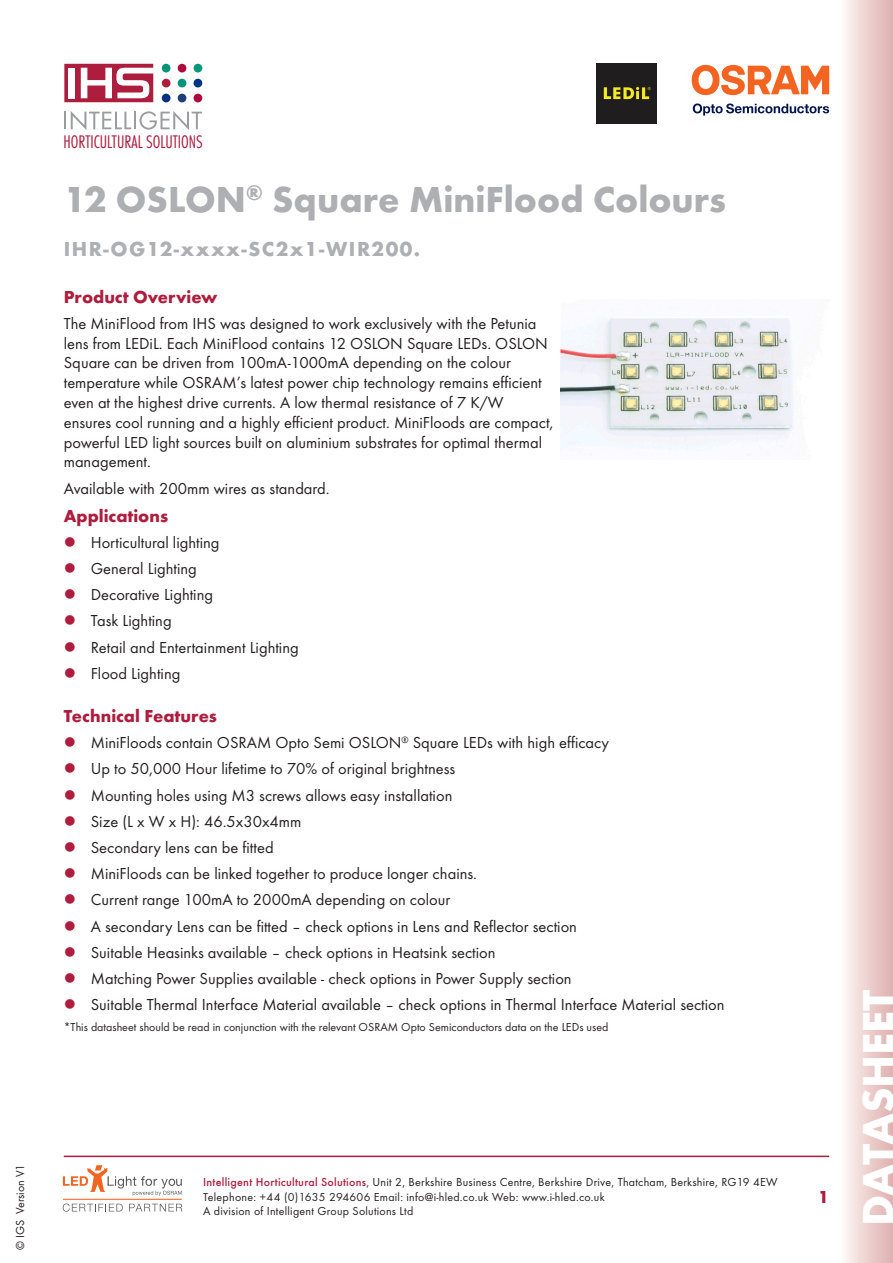
<style>
.page{position:relative;width:893px;height:1263px;background:#fff}
.page>*{position:absolute;margin:0;border:0;box-sizing:border-box;transform-origin:0 0}
.t1{font:700 45px "Futura T";color:#fff}
.t2{font:700 37.5px "Futura T";color:#aeafb3}
.t3{font:700 21px "Futura T";letter-spacing:.07em;color:#aeafb3}
.t4{font:300 condensed 18.9px "Futura T";color:#ad1d3e}
.Bodytext{font:700 18px "Futura T";color:#ae1d3e}
.Bodytext-2{font:16.5px/19.8px "Futura T";color:#231f20}
.footnotes{font:12px/14.4px "Futura T";letter-spacing:.02em;color:#231f20}
.footnotes-2{font:12px "Futura T";color:#231f20}
.s1{font-weight:500;color:#ae1d3e}
</style>
<div class="page">
<div style="left:840px;top:0;width:53px;height:1263px;background:linear-gradient(to right,#fdfbf9,#dfafae)"></div>
<svg style="left:64px;top:111px;width:138px;height:19px"></svg>
<div style="left:162px;top:64px;width:9px;height:9px;background:#009479;border-radius:50%"></div>
<div style="left:178px;top:64px;width:8px;height:9px;background:#af0a3d;border-radius:50%"></div>
<div style="left:194px;top:64px;width:8px;height:9px;background:#009879;border-radius:50%"></div>
<div style="left:162px;top:79px;width:9px;height:8px;background:#ad1d3e;border-radius:50%"></div>
<div style="left:178px;top:79px;width:8px;height:8px;background:#009479;border-radius:50%"></div>
<div style="left:194px;top:79px;width:8px;height:8px;background:#003186;border-radius:50%"></div>
<div style="left:162px;top:94px;width:9px;height:8px;background:#003186;border-radius:50%"></div>
<div style="left:178px;top:94px;width:8px;height:8px;background:#1e3d7b;border-radius:50%"></div>
<div style="left:194px;top:94px;width:8px;height:8px;background:#af0a3d;border-radius:50%"></div>
<svg style="left:64px;top:64px;width:89px;height:38px"></svg>
<hr style="left:64px;top:1155px;width:765px;height:2px;background:#ae1d3e">
<svg style="left:63px;top:1165px;width:119px;height:31px"></svg>
<svg style="left:63px;top:1203px;width:60px;height:8px"></svg>
<svg style="left:129px;top:1204px;width:53px;height:7px"></svg>
<hr style="left:63px;top:1199px;width:119px;height:1px;background:#f36421">
<img style="left:597px;top:64px;width:59px;height:59px">
<svg style="left:693px;top:104px;width:136px;height:12px"></svg>
<svg style="left:692px;top:65px;width:137px;height:30px"></svg>
<img style="left:560px;top:307px;width:234px;height:149px">
<p class="t4" style="left:63px;top:131px;width:141px">HORTICULTURAL SOLUTIONS</p>
<p class="t2" style="left:64px;top:178px;width:664px">12 OSLON<sup>®</sup> Square MiniFlood Colours</p>
<p class="t3" style="left:64px;top:236px;width:358px">IHR-OG12-xxxx-SC2x1-WIR200.</p>
<p class="Bodytext" style="left:64px;top:286px;width:155px">Product Overview</p>
<p class="Bodytext-2" style="left:64px;top:313px;width:491px">The MiniFlood from IHS was designed to work exclusively with the Petunia lens from LEDiL. Each MiniFlood contains 12 OSLON Square LEDs. OSLON Square can be driven from 100mA-1000mA depending on the colour temperature while OSRAM’s latest power chip technology remains efficient even at the highest drive currents. A low thermal resistance of 7 K/W ensures cool running and a highly efficient product. MiniFloods are compact, powerful LED light sources built on aluminium substrates for optimal thermal management.</p>
<p class="Bodytext-2" style="left:64px;top:478px;width:267px">Available with 200mm wires as standard.</p>
<p class="Bodytext" style="left:64px;top:505px;width:106px">Applications</p>
<p class="Bodytext-2" style="left:91px;top:532px;width:130px">Horticultural lighting</p>
<p class="Bodytext-2" style="left:91px;top:558px;width:108px">General Lighting</p>
<p class="Bodytext-2" style="left:91px;top:585px;width:124px">Decorative Lighting</p>
<p class="Bodytext-2" style="left:91px;top:611px;width:82px">Task Lighting</p>
<p class="Bodytext-2" style="left:91px;top:637px;width:210px">Retail and Entertainment Lighting</p>
<p class="Bodytext-2" style="left:91px;top:663px;width:91px">Flood Lighting</p>
<p class="Bodytext" style="left:64px;top:705px;width:155px">Technical Features</p>
<p class="Bodytext-2" style="left:91px;top:733px;width:520px">MiniFloods contain OSRAM Opto Semi OSLON<sup>®</sup> Square LEDs with high efficacy</p>
<p class="Bodytext-2" style="left:91px;top:759px;width:366px">Up to 50,000 Hour lifetime to 70% of original brightness</p>
<p class="Bodytext-2" style="left:91px;top:785px;width:363px">Mounting holes using M3 screws allows easy installation</p>
<p class="Bodytext-2" style="left:91px;top:811px;width:212px">Size (L x W x H): 46.5x30x4mm</p>
<p class="Bodytext-2" style="left:91px;top:837px;width:184px">Secondary lens can be fitted</p>
<p class="Bodytext-2" style="left:91px;top:864px;width:388px">MiniFloods can be linked together to produce longer chains.</p>
<p class="Bodytext-2" style="left:91px;top:890px;width:361px">Current range 100mA to 2000mA depending on colour</p>
<p class="Bodytext-2" style="left:91px;top:916px;width:488px">A secondary Lens can be fitted – check options in Lens and Reflector section</p>
<p class="Bodytext-2" style="left:91px;top:942px;width:406px">Suitable Heasinks available – check options in Heatsink section</p>
<p class="Bodytext-2" style="left:91px;top:968px;width:482px">Matching Power Supplies available - check options in Power Supply section</p>
<p class="Bodytext-2" style="left:91px;top:994px;width:635px">Suitable Thermal Interface Material available – check options in Thermal Interface Material section</p>
<p class="footnotes-2" style="left:64px;top:1020px;width:546px">*This datasheet should be read in conjunction with the relevant OSRAM Opto Semiconductors data on the LEDs used</p>
<p class="footnotes-2" style="left:13px;top:1250px;width:88px;rotate:-90deg">© IGS Version V1</p>
<p class="footnotes" style="left:203px;top:1175px;width:576px"><span class="s1">Intelligent Horticultural Solutions</span>, Unit 2, Berkshire Business Centre, Berkshire Drive, Thatcham, Berkshire, RG19 4EW<br>Telephone: +44 (0)1635 294606 Email: info@i-hled.co.uk Web: www.i-hled.co.uk<br>A division of Intelligent Group Solutions Ltd</p>
<p class="Bodytext" style="left:818px;top:1186px;width:12px">1</p>
<h1 class="t1" style="left:851px;top:1226px;width:238px;rotate:-90deg">DATASHEET</h1>
</div>
